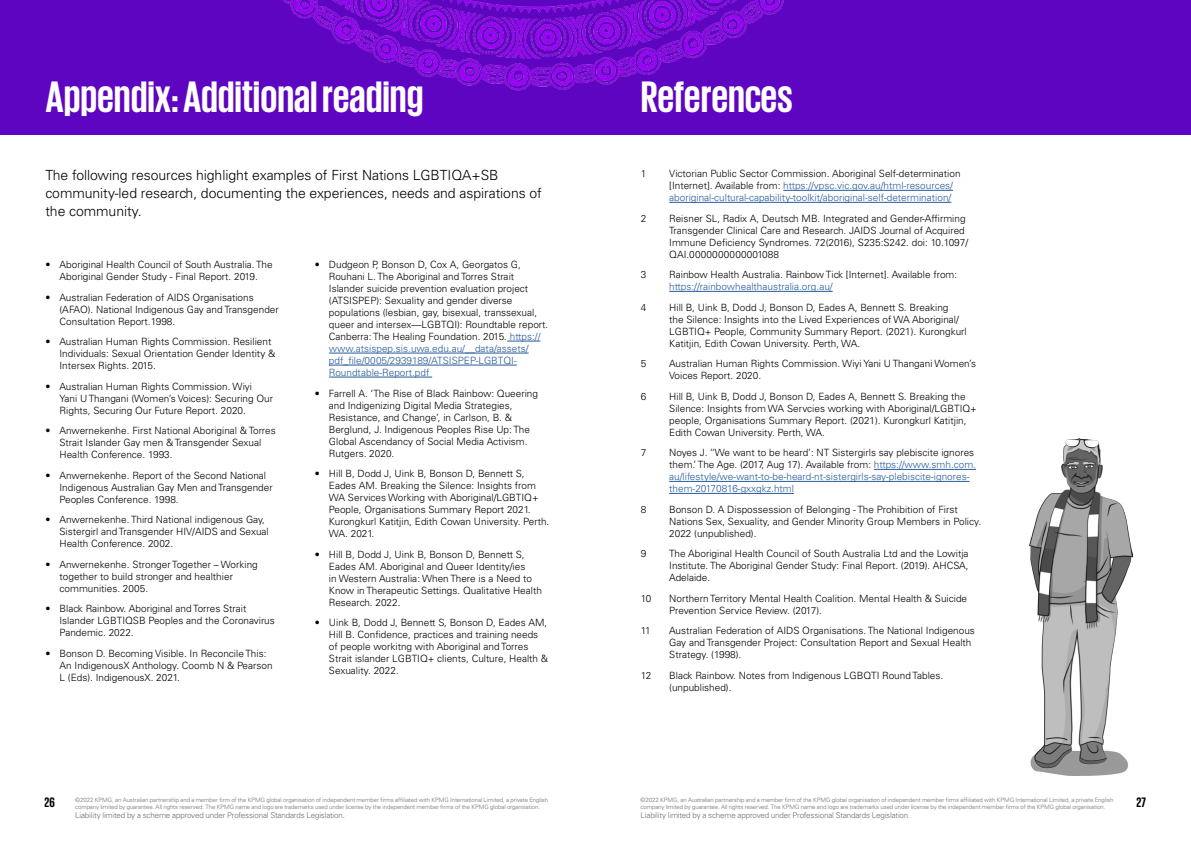
<style>
.page{position:relative;width:1191px;height:842px;background:#fff}
.page>*{position:absolute;margin:0;border:0;box-sizing:border-box;transform-origin:0 0}
.t1{font:700 45px "KPMG";color:#fff}
.t2{font:300 14px/18px "Univers LT Std";letter-spacing:-.005em;color:#000}
.t3{font:700 14px "KPMG";color:#000}
.t4{font:300 10px/12px "Univers LT Std";color:#000}
.t5{font:300 10px/12px "Univers LT Std";color:#275b9b}
.t6{font:300 8px "Univers LT Std";letter-spacing:-.02em;color:#706f6f}
.t7{font:300 6px/7px "Univers LT Std";letter-spacing:-.01em;color:#706f6f}
.s1{color:#275b9b}
.s2{color:#000}
</style>
<div class="page">
<div style="left:0;top:0;width:1191px;height:135px;background:#5e05c1"></div>
<hr style="left:783px;top:190px;width:170px;height:1px;background:#275b9b">
<hr style="left:669px;top:202px;width:282px;height:1px;background:#275b9b">
<hr style="left:669px;top:291px;width:163px;height:1px;background:#275b9b">
<hr style="left:874px;top:469px;width:102px;height:1px;background:#275b9b">
<hr style="left:669px;top:481px;width:300px;height:1px;background:#275b9b">
<hr style="left:669px;top:493px;width:125px;height:1px;background:#275b9b">
<hr style="left:507px;top:341px;width:33px;height:1px;background:#275b9b">
<hr style="left:329px;top:353px;width:199px;height:1px;background:#275b9b">
<hr style="left:329px;top:365px;width:188px;height:1px;background:#275b9b">
<hr style="left:329px;top:377px;width:103px;height:1px;background:#275b9b">
<img style="left:1029px;top:438px;width:103px;height:337px">
<img style="left:282px;top:0;width:502px;height:91px">
<h1 class="t1" style="left:45px;top:74px;width:379px">Appendix: Additional reading</h1>
<h1 class="t1" style="left:641px;top:74px;width:153px">References</h1>
<h2 class="t2" style="left:45px;top:166px;width:498px">The following resources highlight examples of First Nations LGBTIQA+SB community-led research, documenting the experiences, needs and aspirations of the community.</h2>
<p class="t4" style="left:45px;top:258px;width:229px;text-align:center">• Aboriginal Health Council of South Australia. The<br>Aboriginal Gender Study - Final Report. 2019.</p>
<p class="t4" style="left:60px;top:291px;width:221px;text-indent:-14px">• Australian Federation of AIDS Organisations (AFAO). National Indigenous Gay and Transgender<br>Consultation Report.1998.</p>
<p class="t4" style="left:60px;top:335px;width:217px;text-indent:-14px">• Australian Human Rights Commission. Resilient<br>Individuals: Sexual Orientation Gender Identity &amp;<br>Intersex Rights. 2015.</p>
<p class="t4" style="left:60px;top:380px;width:215px;text-indent:-14px">• Australian Human Rights Commission. Wiyi<br>Yani U Thangani (Women’s Voices): Securing Our<br>Rights, Securing Our Future Report. 2020.</p>
<p class="t4" style="left:60px;top:424px;width:218px;text-indent:-14px">• Anwernekenhe. First National Aboriginal &amp; Torres<br>Strait Islander Gay men &amp; Transgender Sexual<br>Health Conference. 1993.</p>
<p class="t4" style="left:60px;top:469px;width:215px;text-indent:-14px">• Anwernekenhe. Report of the Second National<br>Indigenous Australian Gay Men and Transgender<br>Peoples Conference. 1998.</p>
<p class="t4" style="left:60px;top:513px;width:211px;text-indent:-14px">• Anwernekenhe. Third National indigenous Gay,<br>Sistergirl and Transgender HIV/AIDS and Sexual<br>Health Conference. 2002.</p>
<p class="t4" style="left:60px;top:558px;width:200px;text-indent:-14px">• Anwernekenhe. Stronger Together – Working together to build stronger and healthier communities. 2005.</p>
<p class="t4" style="left:60px;top:602px;width:217px;text-indent:-14px">• Black Rainbow. Aboriginal and Torres Strait<br>Islander LGBTIQSB Peoples and the Coronavirus<br>Pandemic. 2022.</p>
<p class="t4" style="left:60px;top:647px;width:214px;text-indent:-14px">• Bonson D. Becoming Visible. In Reconcile This:<br>An IndigenousX Anthology. Coomb N &amp; Pearson<br>L (Eds). IndigenousX. 2021.</p>
<p class="t4" style="left:329px;top:258px;width:221px;text-indent:-14px">• Dudgeon P, Bonson D, Cox A, Georgatos G, Rouhani L. The Aboriginal and Torres Strait Islander suicide prevention evaluation project (ATSISPEP): Sexuality and gender diverse populations (lesbian, gay, bisexual, transsexual, queer and intersex—LGBTQI): Roundtable report.<br>Canberra: The Healing Foundation. 2015. <span class="s1">https:// www.atsispep.sis.uwa.edu.au/__data/assets/ pdf_file/0005/2939189/ATSISPEP-LGBTQI-Roundtable-Report.pdf</span></p>
<p class="t4" style="left:329px;top:387px;width:211px;text-indent:-14px">• Farrell A. ‘The Rise of Black Rainbow: Queering and Indigenizing Digital Media Strategies, Resistance, and Change’, in Carlson, B. &amp; Berglund, J. Indigenous Peoples Rise Up: The Global Ascendancy of Social Media Activism.<br>Rutgers. 2020.</p>
<p class="t4" style="left:329px;top:467px;width:222px;text-indent:-14px">• Hill B, Dodd J, Uink B, Bonson D, Bennett S, Eades AM. Breaking the Silence: Insights from WA Services Working with Aboriginal/LGBTIQ+ People, Organisations Summary Report 2021.<br>Kurongkurl Katitjin, Edith Cowan University. Perth.<br>WA. 2021.</p>
<p class="t4" style="left:329px;top:548px;width:214px;text-indent:-14px">• Hill B, Dodd J, Uink B, Bonson D, Bennett S, Eades AM. Aboriginal and Queer Identity/ies<br>in Western Australia: When There is a Need to Know in Therapeutic Settings. Qualitative Health Research. 2022.</p>
<p class="t4" style="left:329px;top:616px;width:221px;text-indent:-14px">• Uink B, Dodd J, Bennett S, Bonson D, Eades AM, Hill B. Confidence, practices and training needs of people workitng with Aboriginal and Torres Strait islander LGBTIQ+ clients, Culture, Health &amp; Sexuality. 2022.</p>
<p class="t4" style="left:641px;top:168px;width:7px">1</p>
<p class="t5" style="left:669px;top:168px;width:293px"><span class="s2">Victorian Public Sector Commission. Aboriginal Self-determination [Internet]. Available from:</span> https://vpsc.vic.gov.au/html-resources/ aboriginal-cultural-capability-toolkit/aboriginal-self-determination/</p>
<p class="t4" style="left:641px;top:212px;width:7px">2</p>
<p class="t4" style="left:669px;top:212px;width:300px">Reisner SL, Radix A, Deutsch MB. Integrated and Gender-Affirming Transgender Clinical Care and Research. JAIDS Journal of Acquired Immune Deficiency Syndromes. 72(2016), S235:S242. doi: 10.1097/ QAI.0000000000001088</p>
<p class="t4" style="left:641px;top:269px;width:7px">3</p>
<p class="t4" style="left:669px;top:269px;width:289px">Rainbow Health Australia. Rainbow Tick [Internet]. Available from:</p>
<p class="t5" style="left:669px;top:281px;width:165px">https://rainbowhealthaustralia.org.au/</p>
<p class="t4" style="left:641px;top:301px;width:7px">4</p>
<p class="t4" style="left:669px;top:301px;width:299px">Hill B, Uink B, Dodd J, Bonson D, Eades A, Bennett S. Breaking<br>the Silence: Insights into the Lived Experiences of WA Aboriginal/ LGBTIQ+ People, Community Summary Report. (2021). Kurongkurl Katitjin, Edith Cowan University. Perth, WA.</p>
<p class="t4" style="left:641px;top:358px;width:7px">5</p>
<p class="t4" style="left:669px;top:358px;width:308px">Australian Human Rights Commission. Wiyi Yani U Thangani Women’s<br>Voices Report. 2020.</p>
<p class="t4" style="left:641px;top:390px;width:7px">6</p>
<p class="t4" style="left:669px;top:390px;width:309px">Hill B, Uink B, Dodd J, Bonson D, Eades A, Bennett S. Breaking the Silence: Insights from WA Servcies working with Aboriginal/LGBTIQ+ people, Organisations Summary Report. (2021). Kurongkurl Katitjin, Edith Cowan University. Perth, WA.</p>
<p class="t4" style="left:641px;top:447px;width:7px">7</p>
<p class="t5" style="left:669px;top:447px;width:308px"><span class="s2">Noyes J. ‘‘We want to be heard’: NT Sistergirls say plebiscite ignores them.’ The Age. (2017, Aug 17). Available from:</span> https://www.smh.com. au/lifestyle/we-want-to-be-heard-nt-sistergirls-say-plebiscite-ignores&shy;them-20170816-gxxgkz.html</p>
<p class="t4" style="left:641px;top:503px;width:7px">8</p>
<p class="t4" style="left:669px;top:503px;width:313px">Bonson D. A Dispossession of Belonging - The Prohibition of First<br>Nations Sex, Sexuality, and Gender Minority Group Members in Policy.<br>2022 (unpublished).</p>
<p class="t4" style="left:641px;top:548px;width:7px">9</p>
<p class="t4" style="left:669px;top:548px;width:301px;text-align:justify">The Aboriginal Health Council of South Australia Ltd and the Lowitja Institute. The Aboriginal Gender Study: Final Report. (2019). AHCSA, Adelaide.</p>
<p class="t4" style="left:641px;top:592px;width:12px">10</p>
<p class="t4" style="left:669px;top:592px;width:299px">Northern Territory Mental Health Coalition. Mental Health &amp; Suicide<br>Prevention Service Review. (2017).</p>
<p class="t4" style="left:641px;top:625px;width:11px">11</p>
<p class="t4" style="left:669px;top:625px;width:307px">Australian Federation of AIDS Organisations. The National Indigenous<br>Gay and Transgender Project: Consultation Report and Sexual Health<br>Strategy. (1998).</p>
<p class="t4" style="left:641px;top:669px;width:12px">12</p>
<p class="t4" style="left:669px;top:669px;width:275px">Black Rainbow. Notes from Indigenous LGBQTI Round Tables. (unpublished).</p>
<h2 class="t3" style="left:45px;top:795px;width:12px">26</h2>
<h2 class="t3" style="left:1136px;top:795px;width:11px">27</h2>
<p class="t7" style="left:75px;top:796px;width:474px">©2022 KPMG, an Australian partnership and a member firm of the KPMG global organisation of independent member firms affiliated with KPMG International Limited, a private English company limited by guarantee. All rights reserved. The KPMG name and logo are trademarks used under license by the independent member firms of the KPMG global organisation.</p>
<p class="t6" style="left:75px;top:811px;width:271px">Liability limited by a scheme approved under Professional Standards Legislation.</p>
<p class="t7" style="left:640px;top:796px;width:474px">©2022 KPMG, an Australian partnership and a member firm of the KPMG global organisation of independent member firms affiliated with KPMG International Limited, a private English company limited by guarantee. All rights reserved. The KPMG name and logo are trademarks used under license by the independent member firms of the KPMG global organisation.</p>
<p class="t6" style="left:640px;top:811px;width:271px">Liability limited by a scheme approved under Professional Standards Legislation.</p>
</div>
